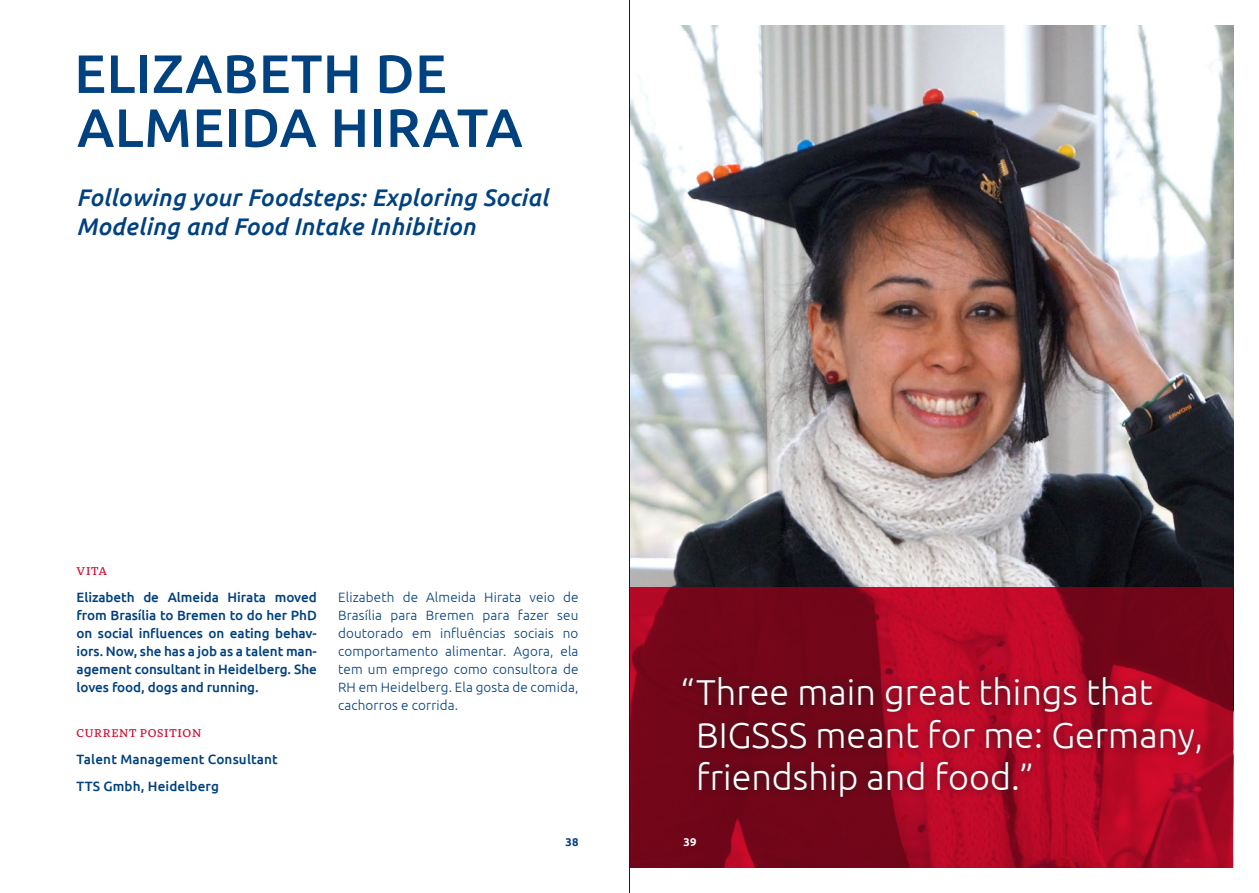
<style>
.page{position:relative;width:1259px;height:893px;background:#fff}
.page>*{position:absolute;margin:0;border:0;box-sizing:border-box;transform-origin:0 0}
.t1{font:500 54px/54px "Ubuntu";letter-spacing:.01em;color:#004180}
.t2{font:300 36px/42.8px "Ubuntu";color:#fff}
.t3{font:italic 500 24px/28.8px "Ubuntu";letter-spacing:.01em;color:#004180}
.t4{font:500 13.5px/18px "Ubuntu";letter-spacing:-.005em;color:#004180;text-align:justify}
.t5{font:300 13.5px/18px "Ubuntu";letter-spacing:.01em;color:#004180;text-align:justify}
.t6{font:600 11.25px "St Marie";letter-spacing:.06em;color:#d50c2f}
.t7{font:700 11.25px "Ubuntu";color:#004180}
.t8{font:700 11.25px "Ubuntu";color:#fff}
</style>
<div class="page">
<img style="left:630px;top:26px;width:603px;height:561px">
<svg style="left:630px;top:587px;width:603px;height:280px;background:#8f071f"></svg>
<div style="left:674px;top:668px;width:535px;height:137px;background:#1a1a18;opacity:.75"></div>
<hr style="left:629px;top:0;width:1px;height:893px;background:#1a1a18">
<h1 class="t1" style="left:74px;top:45px;width:450px">ELIZABETH DE<br>ALMEIDA HIRATA</h1>
<h3 class="t3" style="left:77px;top:182px;width:473px">Following your Foodsteps: Exploring Social<br>Modeling and Food Intake Inhibition</h3>
<p class="t6" style="left:77px;top:564px;width:32px">VITA</p>
<p class="t4" style="left:77px;top:588px;width:242px">Elizabeth de Almeida Hirata moved from Brasília to Bremen to do her PhD on social influences on eating behav&shy;iors. Now, she has a job as a talent man&shy;agement consultant in Heidelberg. She loves food, dogs and running.</p>
<p class="t6" style="left:77px;top:726px;width:126px">CURRENT POSITION</p>
<p class="t4" style="left:77px;top:745px;width:203px;line-height:27px">Talent Management Consultant<br>TTS Gmbh, Heidelberg</p>
<p class="t5" style="left:338px;top:588px;width:242px">Elizabeth de Almeida Hirata veio de Brasília para Bremen para fazer seu doutorado em influências sociais no comportamento alimentar. Agora, ela tem um emprego como consultora de RH em Heidelberg. Ela gosta de comida, cachorros e corrida.</p>
<h2 class="t2" style="left:696px;top:670px;width:509px;text-indent:-16px">“ Three main great things that<br>BIGSSS meant for me: Germany, friendship and food.”</h2>
<p class="t7" style="left:565px;top:835px;width:15px">38</p>
<p class="t8" style="left:683px;top:835px;width:15px">39</p>
</div>
